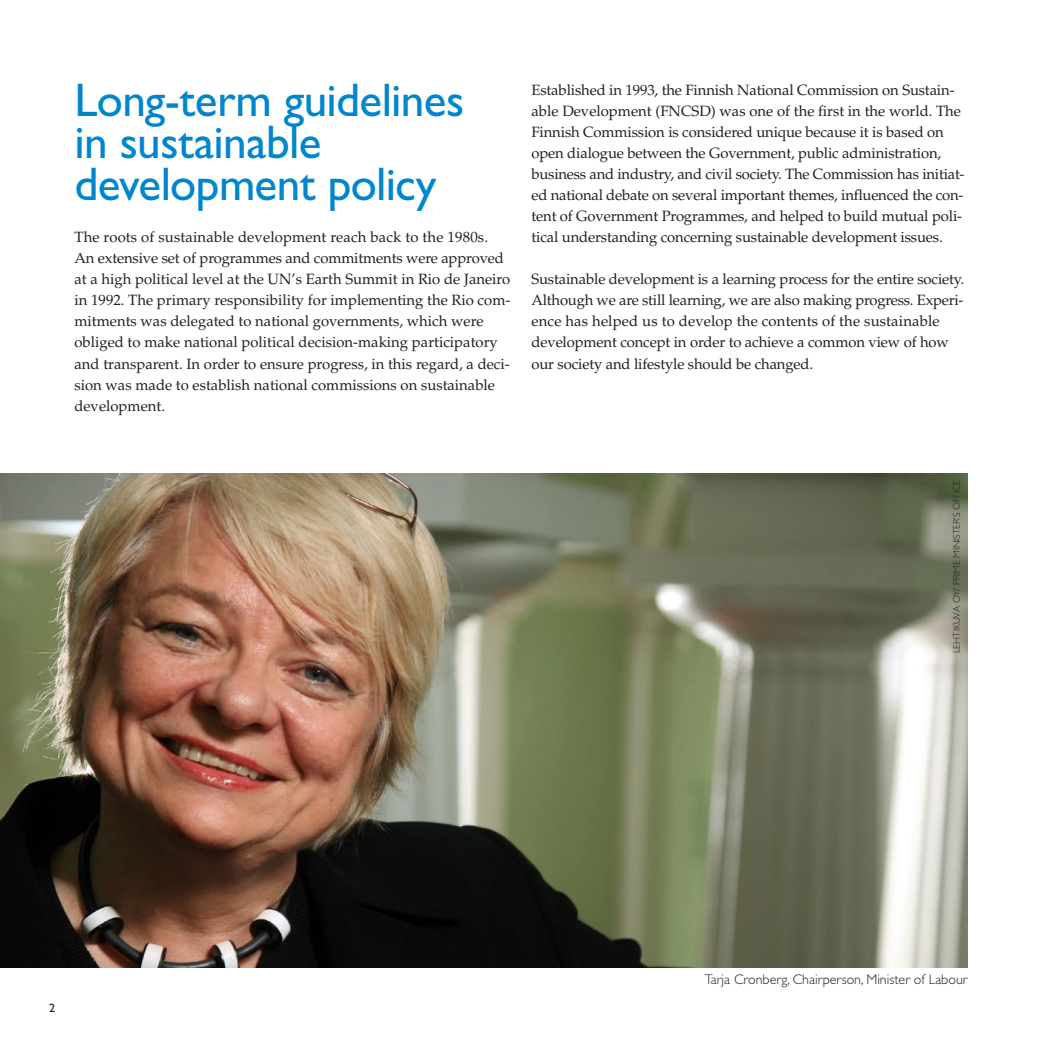
<style>
.page{position:relative;width:1042px;height:1042px;background:#fff}
.page>*{position:absolute;margin:0;border:0;box-sizing:border-box;transform-origin:0 0}
.t1{font:47.25px/42px "Gill Sans Std";letter-spacing:-.015em;color:#0086cc}
.t2{font:14.88px/21px "Palatino LT Std";letter-spacing:-.01em;color:#231f20}
.t3{font:300 14px "Gill Sans Std";color:#231f20}
.t4{font:300 9.62px "Gill Sans Std";color:#231f20}
</style>
<div class="page">
<img style="left:0;top:473px;width:967px;height:494px">
<h1 class="t1" style="left:74px;top:80px;width:391px">Long-term guidelines in sustainable development policy</h1>
<p class="t2" style="left:74px;top:227px;width:437px">The roots of sustainable development reach back to the 1980s.<br>An extensive set of programmes and commitments were approved at a high political level at the UN’s Earth Summit in Rio de Janeiro in 1992. The primary responsibility for implementing the Rio com&shy;mitments was delegated to national governments, which were obliged to make national political decision-making participatory and transparent. In order to ensure progress, in this regard, a deci&shy;sion was made to establish national commissions on sustainable development.</p>
<p class="t2" style="left:531px;top:80px;width:434px">Established in 1993, the Finnish National Commission on Sustain&shy;able Development (FNCSD) was one of the first in the world. The Finnish Commission is considered unique because it is based on open dialogue between the Government, public administration, business and industry, and civil society. The Commission has initiat&shy;ed national debate on several important themes, influenced the con&shy;tent of Government Programmes, and helped to build mutual poli&shy;tical understanding concerning sustainable development issues.</p>
<p class="t2" style="left:531px;top:269px;width:434px">Sustainable development is a learning process for the entire society.<br>Although we are still learning, we are also making progress. Experi&shy;ence has helped us to develop the contents of the sustainable development concept in order to achieve a common view of how our society and lifestyle should be changed.</p>
<p class="t4" style="left:951px;top:653px;width:174px;rotate:-90deg">Lehtikuva Oy/ Prime M inister’s Office</p>
<p class="t3" style="left:704px;top:971px;width:265px">Tarja Cronberg, Chairperson, M inister of Labour</p>
</div>
